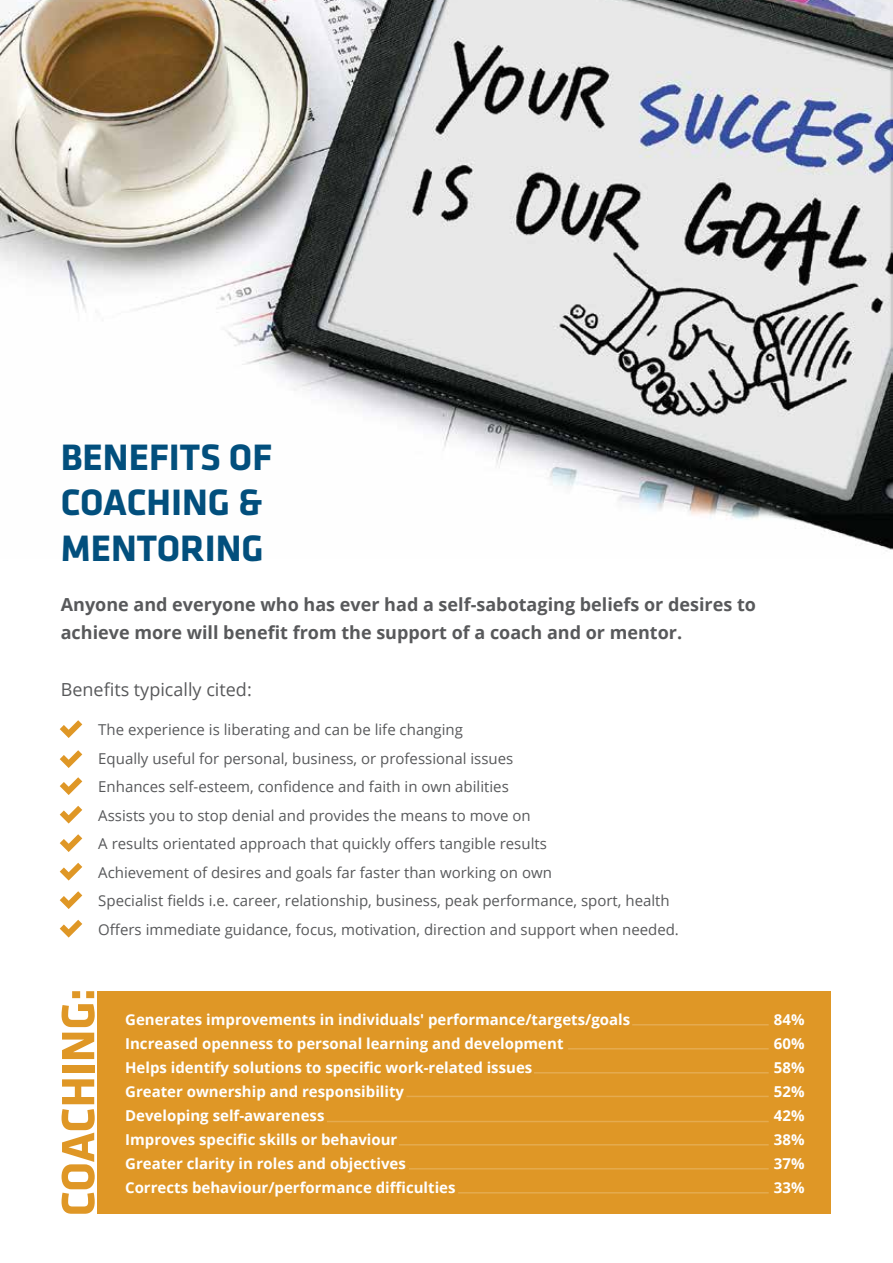
<style>
.page{position:relative;width:893px;height:1263px;background:#fff}
.page>*{position:absolute;margin:0;border:0;box-sizing:border-box;transform-origin:0 0}
.t1{font:700 38.1px/45.8px "Klavika";color:#024f7d}
.t2{font:700 18px/28.5px "Open Sans";color:#58595b}
.t3{font:18px "Open Sans";color:#58595b}
.t4{font:15px/28.5px "Open Sans";color:#58595b}
.t5{font:700 15px/24px "Open Sans";color:#fff}
</style>
<div class="page">
<img style="left:0;top:0;width:893px;height:551px">
<svg style="left:60px;top:720px;width:22px;height:18px"></svg>
<svg style="left:60px;top:750px;width:22px;height:18px"></svg>
<svg style="left:60px;top:777px;width:22px;height:18px"></svg>
<svg style="left:60px;top:806px;width:22px;height:17px"></svg>
<svg style="left:60px;top:834px;width:22px;height:18px"></svg>
<svg style="left:60px;top:863px;width:22px;height:17px"></svg>
<svg style="left:60px;top:891px;width:22px;height:18px"></svg>
<svg style="left:60px;top:920px;width:22px;height:17px"></svg>
<div style="left:97px;top:991px;width:733px;height:223px;background:#df9726"></div>
<svg style="left:62px;top:1079px;width:33px;height:135px"></svg>
<div style="left:62px;top:1065px;width:32px;height:8px;background:#df9726"></div>
<svg style="left:62px;top:1033px;width:32px;height:26px"></svg>
<svg style="left:62px;top:1004px;width:33px;height:23px"></svg>
<svg style="left:72px;top:991px;width:22px;height:7px"></svg>
<hr style="left:632px;top:1024px;width:137px;height:1px;background:#fff">
<hr style="left:568px;top:1048px;width:201px;height:1px;background:#fff">
<hr style="left:534px;top:1072px;width:235px;height:1px;background:#fff">
<hr style="left:406px;top:1096px;width:363px;height:1px;background:#fff">
<hr style="left:399px;top:1144px;width:370px;height:1px;background:#fff">
<hr style="left:409px;top:1168px;width:360px;height:1px;background:#fff">
<hr style="left:458px;top:1192px;width:311px;height:1px;background:#fff">
<hr style="left:327px;top:1121px;width:442px;height:1px;background:#fff">
<h1 class="t1" style="left:61px;top:437px;width:213px">BENEFITS OF<br>COACHING &amp;<br>MENTORING</h1>
<p class="t2" style="left:61px;top:589px;width:697px">Anyone and everyone who has ever had a self-sabotaging beliefs or desires to achieve more will benefit from the support of a coach and or mentor.</p>
<p class="t3" style="left:61px;top:677px;width:193px">Benefits typically cited:</p>
<p class="t4" style="left:98px;top:715px;width:582px">The experience is liberating and can be life changing<br>Equally useful for personal, business, or professional issues<br>Enhances self-esteem, confidence and faith in own abilities<br>Assists you to stop denial and provides the means to move on<br>A results orientated approach that quickly offers tangible results<br>Achievement of desires and goals far faster than working on own<br>Specialist fields i.e. career, relationship, business, peak performance, sport, health Offers immediate guidance, focus, motivation, direction and support when needed.</p>
<p class="t5" style="left:125px;top:1007px;width:507px">Generates improvements in individuals' performance/targets/goals Increased openness to personal learning and development<br>Helps identify solutions to specific work-related issues<br>Greater ownership and responsibility<br>Developing self-awareness<br>Improves specific skills or behaviour<br>Greater clarity in roles and objectives<br>Corrects behaviour/performance difficulties</p>
<p class="t5" style="left:774px;top:1009px;width:32px;text-align:justify">84% 60% 58% 52% 42% 38% 37% 33%</p>
</div>
